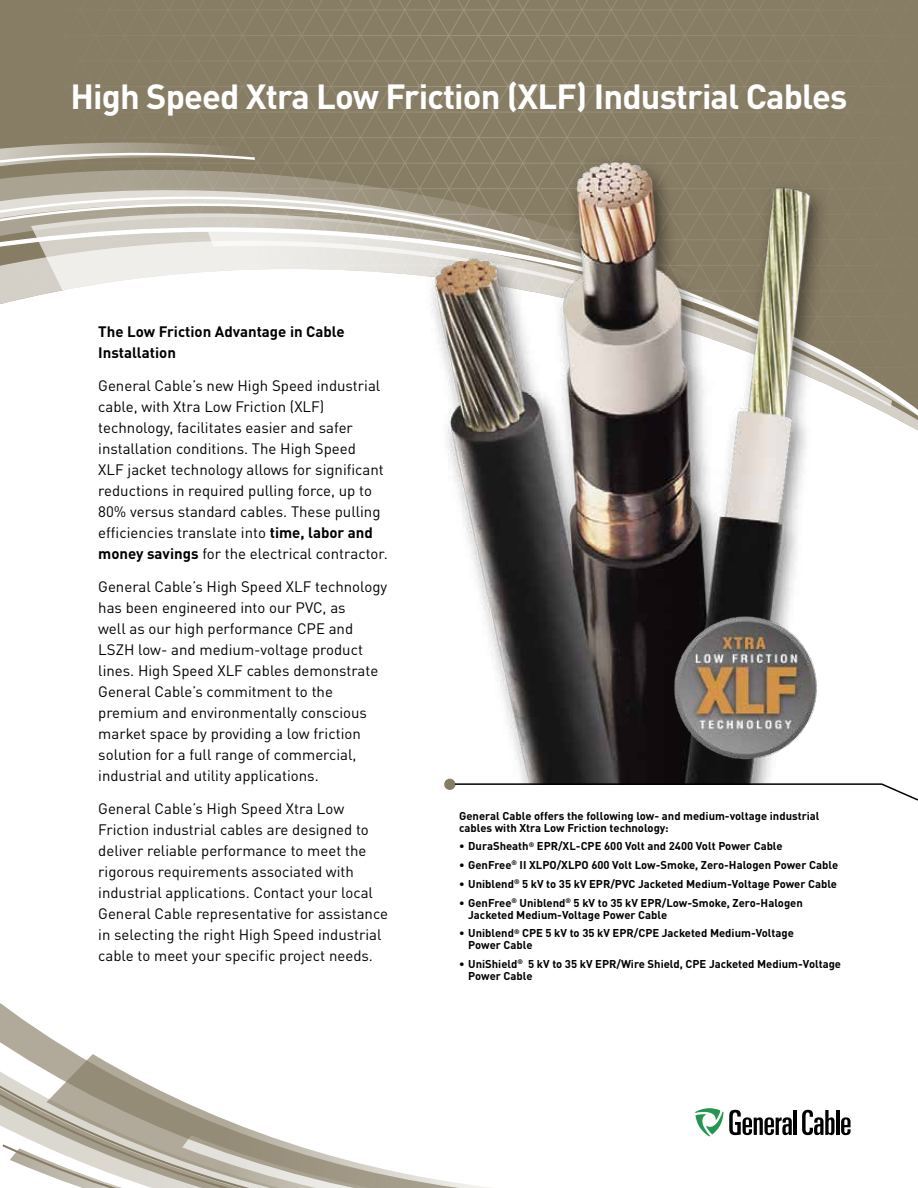
<style>
.page{position:relative;width:918px;height:1188px;background:#fff}
.page>*{position:absolute;margin:0;border:0;box-sizing:border-box;transform-origin:0 0}
.t1{font:700 34.5px "DINOT";letter-spacing:-.025em;color:#fff}
.t2{font:15px/21px "DINOT";color:#000}
.t3{font:700 15px/21px "DINOT";color:#000}
.t4{font:700 11.25px/12px "DINOT";color:#000}
.s1{font-weight:700}
</style>
<div class="page">
<svg style="left:7px;top:0;width:904px;height:190px;background:#887d65"></svg>
<svg style="left:257px;top:143px;width:113px;height:28px;background:#887d65"></svg>
<svg style="left:0;top:9px;width:257px;height:167px;background:#8c826b"></svg>
<svg style="left:0;top:176px;width:370px;height:49px;background:#c2bcb0"></svg>
<svg style="left:0;top:225px;width:918px;height:206px"></svg>
<img style="left:370px;top:112px;width:521px;height:671px">
<svg style="left:0;top:1003px;width:490px;height:185px"></svg>
<svg style="left:729px;top:1110px;width:63px;height:25px"></svg>
<hr style="left:794px;top:1110px;width:3px;height:25px;background:#000">
<svg style="left:802px;top:1110px;width:33px;height:25px"></svg>
<hr style="left:836px;top:1110px;width:3px;height:25px;background:#000">
<svg style="left:841px;top:1117px;width:10px;height:18px"></svg>
<svg style="left:695px;top:1108px;width:28px;height:28px"></svg>
<div style="left:444px;top:779px;width:11px;height:11px;background:#877c64;border-radius:50%"></div>
<svg style="left:454px;top:783px;width:464px;height:18px"></svg>
<img style="left:673px;top:615px;width:146px;height:145px">
<h1 class="t1" style="left:70px;top:74px;width:779px">High Speed Xtra Low Friction (XLF) Industrial Cables</h1>
<p class="t3" style="left:98px;top:321px;width:248px">The Low Friction Advantage in Cable<br>Installation</p>
<p class="t2" style="left:98px;top:375px;width:291px">General Cable’s new High Speed industrial cable, with Xtra Low Friction (XLF) technology, facilitates easier and safer installation conditions. The High Speed<br>XLF jacket technology allows for significant reductions in required pulling force, up to 80% versus standard cables. These pulling efficiencies translate into <span class="s1">time, labor and money savings</span> for the electrical contractor.</p>
<p class="t2" style="left:98px;top:576px;width:291px">General Cable’s High Speed XLF technology has been engineered into our PVC, as<br>well as our high performance CPE and LSZH low- and medium-voltage product lines. High Speed XLF cables demonstrate General Cable’s commitment to the premium and environmentally conscious market space by providing a low friction solution for a full range of commercial, industrial and utility applications.</p>
<p class="t2" style="left:98px;top:798px;width:291px">General Cable’s High Speed Xtra Low Friction industrial cables are designed to deliver reliable performance to meet the rigorous requirements associated with industrial applications. Contact your local General Cable representative for assistance in selecting the right High Speed industrial cable to meet your specific project needs.</p>
<p class="t4" style="left:459px;top:809px;width:362px">General Cable offers the following low- and medium-voltage industrial cables with Xtra Low Friction technology:</p>
<p class="t4" style="left:459px;top:840px;width:325px">• DuraSheath<sup>®</sup> EPR/XL-CPE 600 Volt and 2400 Volt Power Cable</p>
<p class="t4" style="left:459px;top:859px;width:381px">• GenFree<sup>®</sup> II XLPO/XLPO 600 Volt Low-Smoke, Zero-Halogen Power Cable</p>
<p class="t4" style="left:459px;top:878px;width:379px">• Uniblend<sup>®</sup> 5 kV to 35 kV EPR/PVC Jacketed Medium-Voltage Power Cable</p>
<p class="t4" style="left:468px;top:896px;width:336px;text-indent:-9px">• GenFree<sup>®</sup> Uniblend<sup>®</sup> 5 kV to 35 kV EPR/Low-Smoke, Zero-Halogen<br>Jacketed Medium-Voltage Power Cable</p>
<p class="t4" style="left:468px;top:927px;width:327px;text-indent:-9px">• Uniblend<sup>®</sup> CPE 5 kV to 35 kV EPR/CPE Jacketed Medium-Voltage<br>Power Cable</p>
<p class="t4" style="left:468px;top:958px;width:374px;text-indent:-9px">• UniShield<sup>®</sup> 5 kV to 35 kV EPR/Wire Shield, CPE Jacketed Medium-Voltage<br>Power Cable</p>
</div>
